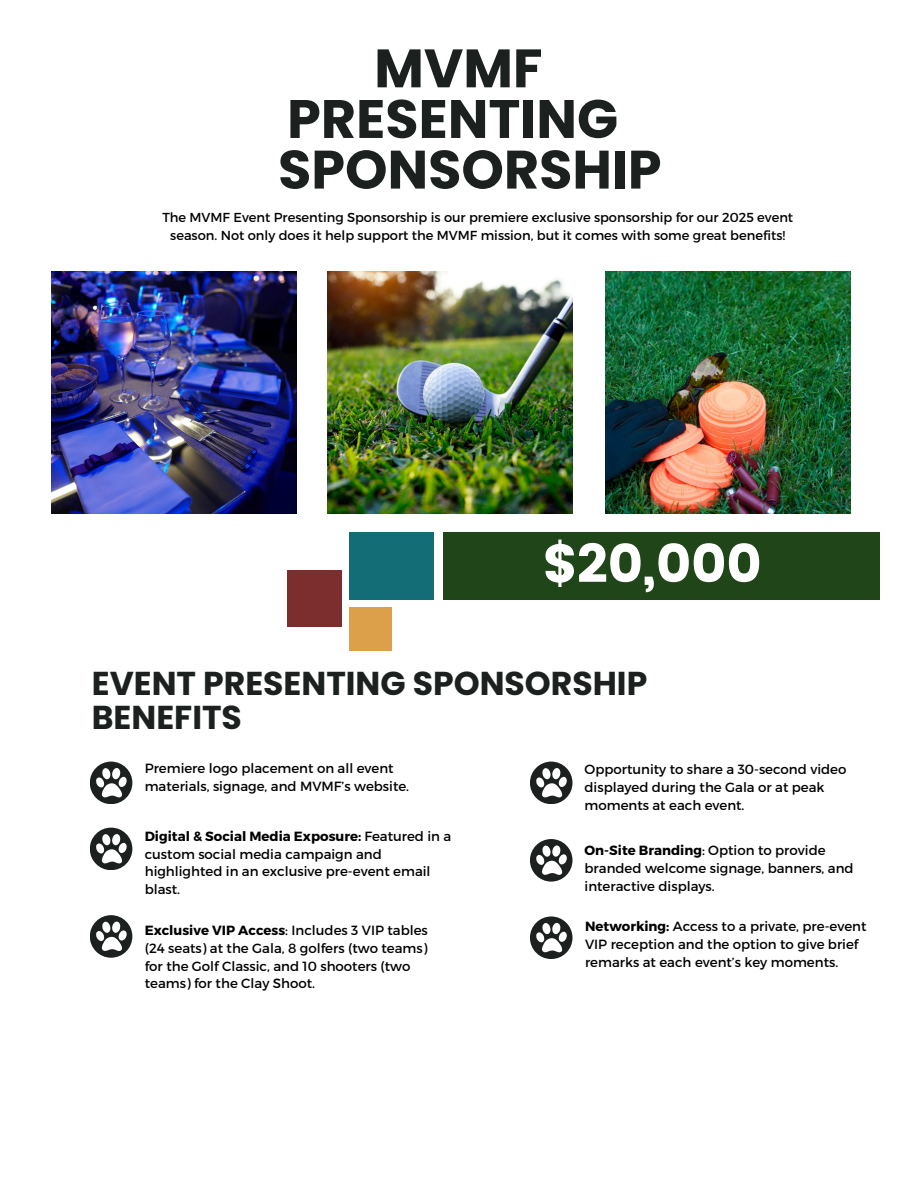
<style>
.page{position:relative;width:918px;height:1188px;background:#fff}
.page>*{position:absolute;margin:0;border:0;box-sizing:border-box;transform-origin:0 0}
.t1{font:700 54px/50.7px "Poppins";color:#1c2120;text-align:center}
.t2{font:54px "Poppins";color:#fff}
.t3{font:700 33.15px/33.9px "Poppins";color:#1c2120}
.t4{font:13.35px/17.9px "Montserrat";color:#000}
.t5{font:13.05px/18px "Montserrat";color:#000;text-align:center}
.s1{font-weight:700}
</style>
<div class="page">
<div style="left:443px;top:532px;width:437px;height:67px;background:#1f4518"></div>
<div style="left:349px;top:532px;width:84px;height:67px;background:#136d76"></div>
<div style="left:349px;top:607px;width:42px;height:44px;background:#dda04a"></div>
<div style="left:287px;top:571px;width:55px;height:56px;background:#7c2d2d"></div>
<div style="left:530px;top:762px;width:43px;height:42px;background:#1c2120;border-radius:50%"></div>
<svg style="left:535px;top:768px;width:32px;height:29px"></svg>
<div style="left:90px;top:828px;width:42px;height:42px;background:#1c2120;border-radius:50%"></div>
<svg style="left:95px;top:834px;width:32px;height:29px"></svg>
<div style="left:530px;top:839px;width:43px;height:43px;background:#1c2120;border-radius:50%"></div>
<svg style="left:535px;top:845px;width:32px;height:30px"></svg>
<div style="left:90px;top:915px;width:42px;height:43px;background:#1c2120;border-radius:50%"></div>
<svg style="left:95px;top:922px;width:32px;height:29px"></svg>
<div style="left:90px;top:762px;width:42px;height:42px;background:#1c2120;border-radius:50%"></div>
<svg style="left:95px;top:768px;width:32px;height:29px"></svg>
<div style="left:530px;top:916px;width:43px;height:43px;background:#1c2120;border-radius:50%"></div>
<svg style="left:535px;top:923px;width:32px;height:29px"></svg>
<img style="left:52px;top:272px;width:245px;height:241px">
<img style="left:328px;top:272px;width:245px;height:241px">
<img style="left:605px;top:272px;width:245px;height:241px">
<h1 class="t1" style="left:287px;top:43px;width:333px">MVMF<br>PRESENTING</h1>
<p class="t1" style="left:278px;top:144px;width:385px">SPONSORSHIP</p>
<p class="t5" style="left:162px;top:207px;width:632px">The MVMF Event Presenting Sponsorship is our premiere exclusive sponsorship for our 2025 event season. Not only does it help support the MVMF mission, but it comes with some great benefits!</p>
<p class="t2" style="left:542px;top:532px;width:221px">$20,000</p>
<p class="t3" style="left:92px;top:666px;width:557px">EVENT PRESENTING SPONSORSHIP<br>BENEFITS</p>
<p class="t4" style="left:145px;top:759px;width:266px">Premiere logo placement on all event materials, signage, and MVMF’s website.</p>
<h2 class="t4" style="left:145px;top:827px;width:308px"><span class="s1">Digital &amp; Social Media Exposure:</span> Featured in a custom social media campaign and highlighted in an exclusive pre-event email blast.</h2>
<h3 class="t4" style="left:145px;top:921px;width:285px"><span class="s1">Exclusive VIP Access</span>: Includes 3 VIP tables (24 seats) at the Gala, 8 golfers (two teams) for the Golf Classic, and 10 shooters (two teams) for the Clay Shoot.</h3>
<p class="t4" style="left:585px;top:760px;width:263px">Opportunity to share a 30-second video displayed during the Gala or at peak moments at each event.</p>
<p class="t4" style="left:585px;top:841px;width:271px"><span class="s1">On-Site Branding</span>: Option to provide branded welcome signage, banners, and interactive displays.</p>
<p class="t4" style="left:585px;top:917px;width:283px"><span class="s1">Networking:</span> Access to a private, pre-event<br>VIP reception and the option to give brief remarks at each event’s key moments.</p>
</div>
